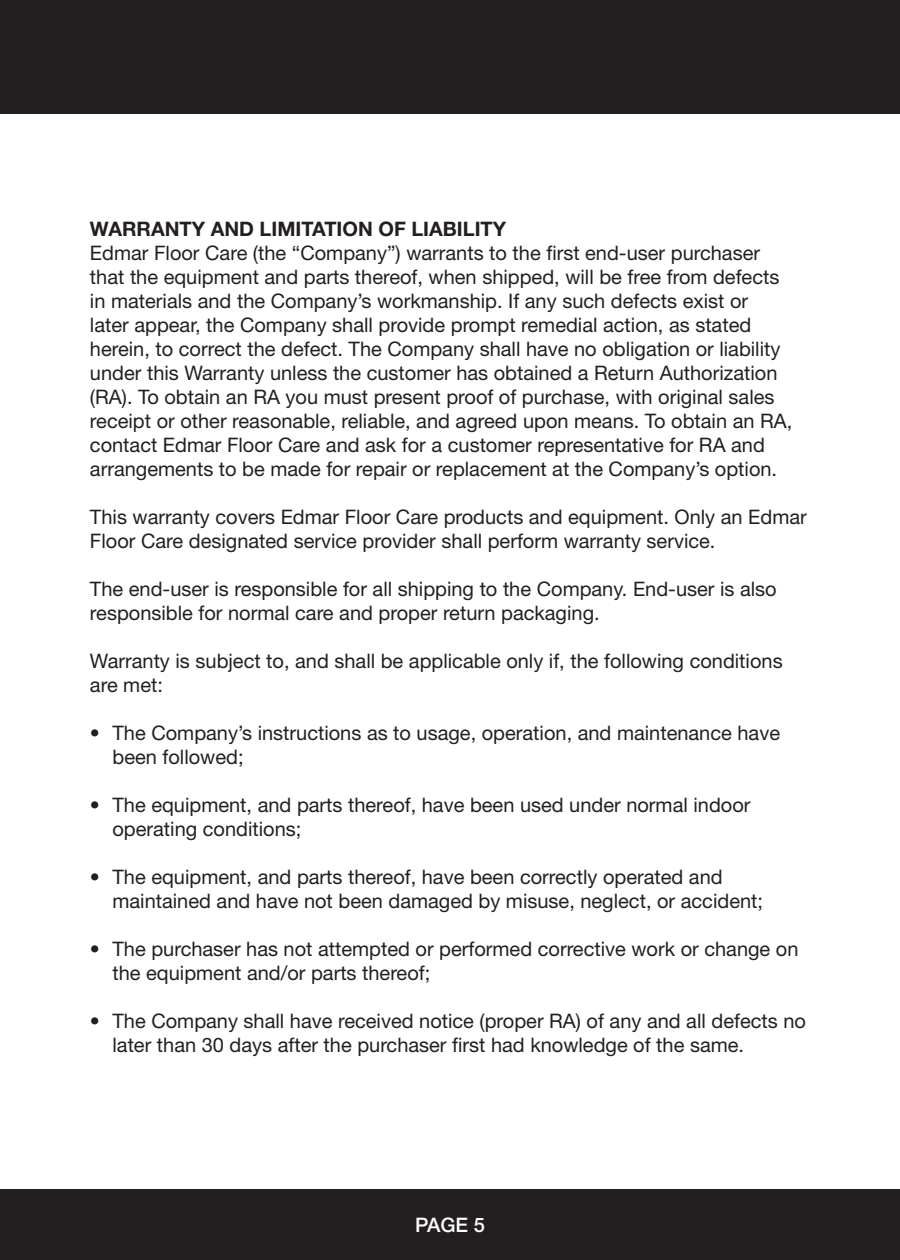
<style>
.page{position:relative;width:900px;height:1260px;background:#fff}
.page>*{position:absolute;margin:0;border:0;box-sizing:border-box;transform-origin:0 0}
.t1{font:20px/24px "Helvetica Neue LT Std";color:#231f20}
.t2{font:700 20px "Helvetica Neue LT Std";color:#231f20}
.t3{font:500 20px "Helvetica Neue LT Std";color:#fff}
</style>
<div class="page">
<div style="left:0;top:0;width:900px;height:114px;background:#231f20"></div>
<div style="left:0;top:1189px;width:900px;height:71px;background:#231f20"></div>
<p class="t2" style="left:90px;top:217px;width:418px">WARRANTY AND LIMITATION OF LIABILITY</p>
<p class="t1" style="left:90px;top:241px;width:704px">Edmar Floor Care (the “Company”) warrants to the first end-user purchaser that the equipment and parts thereof, when shipped, will be free from defects in materials and the Company’s workmanship. If any such defects exist or<br>later appear, the Company shall provide prompt remedial action, as stated herein, to correct the defect. The Company shall have no obligation or liability under this Warranty unless the customer has obtained a Return Authorization (RA). To obtain an RA you must present proof of purchase, with original sales receipt or other reasonable, reliable, and agreed upon means. To obtain an RA, contact Edmar Floor Care and ask for a customer representative for RA and arrangements to be made for repair or replacement at the Company’s option.</p>
<p class="t1" style="left:90px;top:505px;width:718px">This warranty covers Edmar Floor Care products and equipment. Only an Edmar<br>Floor Care designated service provider shall perform warranty service.</p>
<p class="t1" style="left:90px;top:577px;width:688px">The end-user is responsible for all shipping to the Company. End-user is also responsible for normal care and proper return packaging.</p>
<p class="t1" style="left:90px;top:649px;width:694px">Warranty is subject to, and shall be applicable only if, the following conditions are met:</p>
<p class="t1" style="left:112px;top:721px;width:669px;text-indent:-22px">• The Company’s instructions as to usage, operation, and maintenance have been followed;</p>
<p class="t1" style="left:112px;top:793px;width:639px;text-indent:-22px">• The equipment, and parts thereof, have been used under normal indoor operating conditions;</p>
<p class="t1" style="left:112px;top:865px;width:652px;text-indent:-22px">• The equipment, and parts thereof, have been correctly operated and maintained and have not been damaged by misuse, neglect, or accident;</p>
<p class="t1" style="left:112px;top:937px;width:688px;text-indent:-22px">• The purchaser has not attempted or performed corrective work or change on the equipment and/or parts thereof;</p>
<p class="t1" style="left:112px;top:1009px;width:695px;text-indent:-22px">• The Company shall have received notice (proper RA) of any and all defects no later than 30 days after the purchaser first had knowledge of the same.</p>
<p class="t3" style="left:415px;top:1213px;width:71px">PAGE 5</p>
</div>
